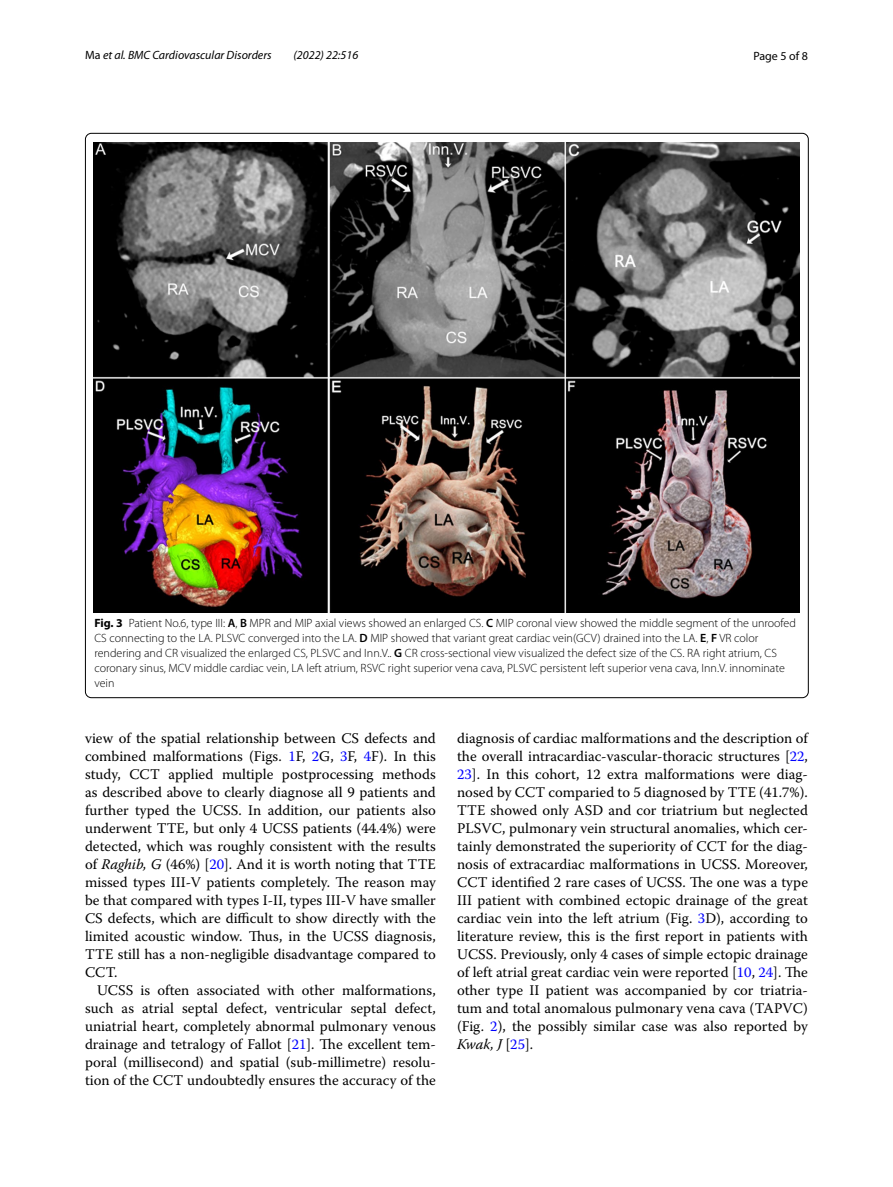
<style>
.page{position:relative;width:893px;height:1187px;background:#fff}
.page>*{position:absolute;margin:0;border:0;box-sizing:border-box;transform-origin:0 0}
.t1{font:14.7px/18px "Warnock Pro";color:#000;text-align:justify}
.t2{font:300 12px/15px "Myriad Pro";color:#000}
.t3{font:italic 12px "Myriad Pro";color:#000}
.t4{font:12px "Myriad Pro";color:#000}
.s1{font-style:normal}
.s2{font-weight:700}
.s3{font-weight:600}
.s4{color:#00f}
.s5{font-style:italic}
</style>
<div class="page">
<img style="left:94px;top:142px;width:706px;height:470px">
<p class="t3" style="left:85px;top:48px;width:188px"><span class="s1">Ma</span> et al. BMC Cardiovascular Disorders</p>
<p class="t3" style="left:294px;top:48px;width:66px">(2022) 22:516</p>
<p class="t4" style="left:753px;top:48px;width:56px">Page 5 of 8</p>
<p class="t2" style="left:94px;top:616px;width:703px"><span class="s2">Fig. 3</span> Patient No.6, type III: <span class="s3">A</span>, <span class="s3">B</span> MPR and MIP axial views showed an enlarged CS. <span class="s3">C</span> MIP coronal view showed the middle segment of the unroofed CS connecting to the LA. PLSVC converged into the LA. <span class="s3">D</span> MIP showed that variant great cardiac vein(GCV) drained into the LA. <span class="s3">E</span>, <span class="s3">F</span> VR color rendering and CR visualized the enlarged CS, PLSVC and Inn.V.. <span class="s3">G</span> CR cross-sectional view visualized the defect size of the CS. RA right atrium, CS coronary sinus, MCV middle cardiac vein, LA left atrium, RSVC right superior vena cava, PLSVC persistent left superior vena cava, Inn.V. innominate vein</p>
<p class="t1" style="left:85px;top:729px;width:352px">view of the spatial relationship between CS defects and combined malformations (Figs. <span class="s4">1</span>F, <span class="s4">2</span>G, <span class="s4">3</span>F, <span class="s4">4</span>F). In this study, CCT applied multiple postprocessing methods as described above to clearly diagnose all 9 patients and further typed the UCSS. In addition, our patients also underwent TTE, but only 4 UCSS patients (44.4%) were detected, which was roughly consistent with the results of <span class="s5">Raghib, G</span> (46%) [<span class="s4">20</span>]. And it is worth noting that TTE missed types III-V patients completely. The reason may be that compared with types I-II, types III-V have smaller CS defects, which are difficult to show directly with the limited acoustic window. Thus, in the UCSS diagnosis, TTE still has a non-negligible disadvantage compared to CCT.</p>
<p class="t1" style="left:85px;top:981px;width:352px;text-indent:12px">UCSS is often associated with other malformations, such as atrial septal defect, ventricular septal defect, uniatrial heart, completely abnormal pulmonary venous drainage and tetralogy of Fallot [<span class="s4">21</span>]. The excellent tem&shy;poral (millisecond) and spatial (sub-millimetre) resolu&shy;tion of the CCT undoubtedly ensures the accuracy of the</p>
<p class="t1" style="left:457px;top:729px;width:352px">diagnosis of cardiac malformations and the description of the overall intracardiac-vascular-thoracic structures [<span class="s4">22</span>, <span class="s4">23</span>]. In this cohort, 12 extra malformations were diag&shy;nosed by CCT comparied to 5 diagnosed by TTE (41.7%).<br>TTE showed only ASD and cor triatrium but neglected PLSVC, pulmonary vein structural anomalies, which cer&shy;tainly demonstrated the superiority of CCT for the diag&shy;nosis of extracardiac malformations in UCSS. Moreover, CCT identified 2 rare cases of UCSS. The one was a type III patient with combined ectopic drainage of the great cardiac vein into the left atrium (Fig. <span class="s4">3</span>D), according to literature review, this is the first report in patients with UCSS. Previously, only 4 cases of simple ectopic drainage of left atrial great cardiac vein were reported [<span class="s4">10</span>, <span class="s4">24</span>]. The other type II patient was accompanied by cor triatria&shy;tum and total anomalous pulmonary vena cava (TAPVC) (Fig. <span class="s4">2</span>), the possibly similar case was also reported by <span class="s5">Kwak, J</span> [<span class="s4">25</span>].</p>
</div>
